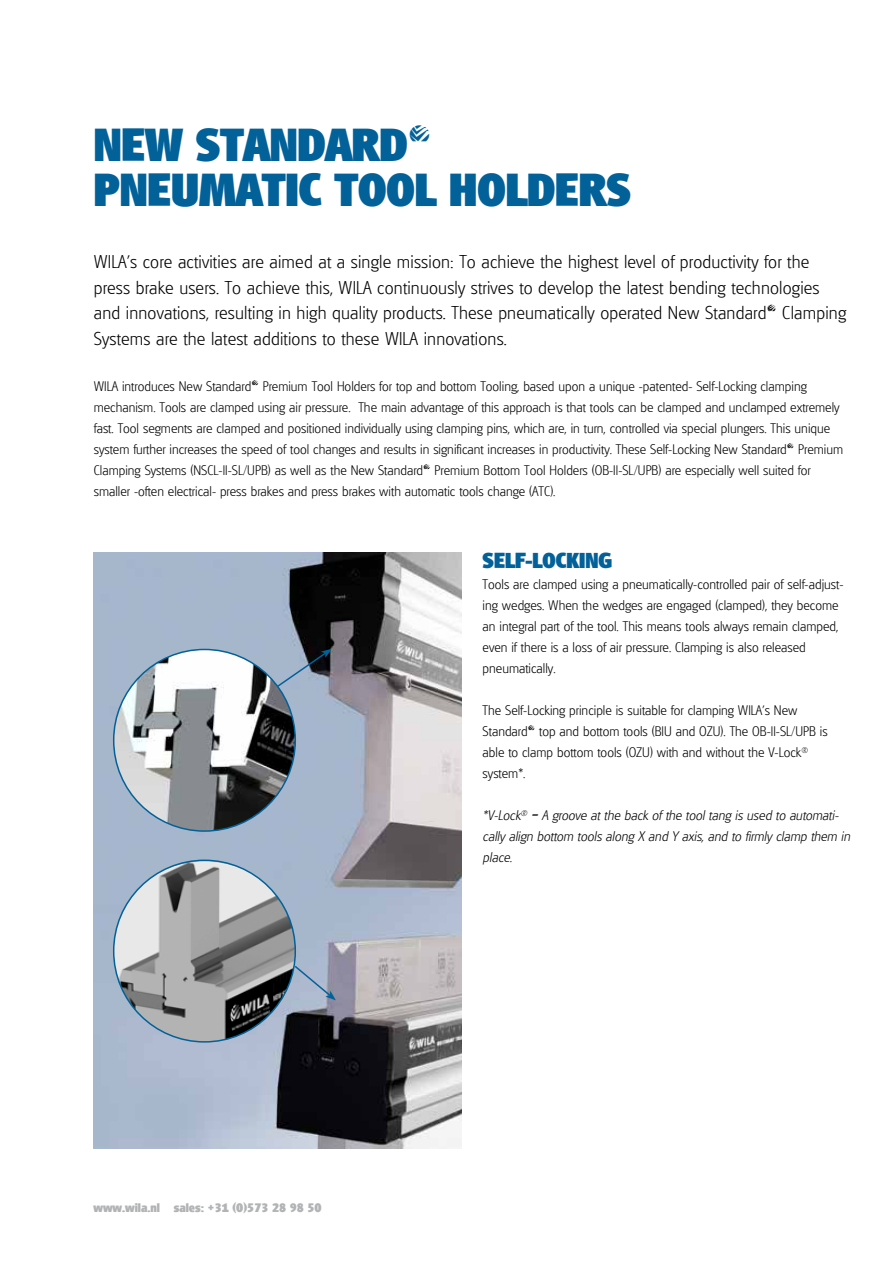
<style>
.page{position:relative;width:893px;height:1263px;background:#fff}
.page>*{position:absolute;margin:0;border:0;box-sizing:border-box;transform-origin:0 0}
.t1{font:800 45px/45px "Glasgow WILA";color:#026198}
.t2{font:800 21px "Glasgow WILA";color:#026198}
.t3{font:200 18px/25.5px "Glasgow WILA";letter-spacing:.01em;color:#000}
.t4{font:200 13.5px/21px "Glasgow WILA";color:#000}
.t5{font:italic 200 13.5px/21px "Glasgow WILA";color:#000}
.t6{font:800 12px "Glasgow WILA";color:#b1b3b4}
</style>
<div class="page">
<img style="left:94px;top:553px;width:368px;height:595px">
<img style="left:114px;top:649px;width:181px;height:182px;border-radius:91px">
<img style="left:114px;top:860px;width:181px;height:182px;border-radius:91px">
<svg style="left:276px;top:649px;width:56px;height:39px"></svg>
<svg style="left:293px;top:964px;width:43px;height:36px"></svg>
<h1 class="t1" style="left:94px;top:121px;width:539px">NEW STANDARDŽ<br>PNEUMATIC TOOL HOLDERS</h1>
<p class="t3" style="left:94px;top:249px;width:754px">WILA’s core activities are aimed at a single mission: To achieve the highest level of productivity for the press brake users. To achieve this, WILA continuously strives to develop the latest bending technologies and innovations, resulting in high quality products. These pneumatically operated New Standardž Clamping Systems are the latest additions to these WILA innovations.</p>
<p class="t4" style="left:94px;top:376px;width:751px">WILA introduces New Standardž Premium Tool Holders for top and bottom Tooling, based upon a unique -patented- Self-Locking clamping mechanism. Tools are clamped using air pressure. The main advantage of this approach is that tools can be clamped and unclamped extremely fast. Tool segments are clamped and positioned individually using clamping pins, which are, in turn, controlled via special plungers. This unique system further increases the speed of tool changes and results in significant increases in productivity. These Self-Locking New Standardž Premium Clamping Systems (NSCL-II-SL/UPB) as well as the New Standardž Premium Bottom Tool Holders (OB-II-SL/UPB) are especially well suited for smaller -often electrical- press brakes and press brakes with automatic tools change (ATC).</p>
<p class="t6" style="left:94px;top:1201px;width:230px">www.wila.nl sales: +31 (0)573 28 98 50</p>
<h2 class="t2" style="left:483px;top:548px;width:131px">SELF-LOCKING</h2>
<p class="t4" style="left:483px;top:574px;width:362px">Tools are clamped using a pneumatically-controlled pair of self-adjust&shy;ing wedges. When the wedges are engaged (clamped), they become an integral part of the tool. This means tools always remain clamped, even if there is a loss of air pressure. Clamping is also released pneumatically.</p>
<p class="t4" style="left:483px;top:700px;width:347px">The Self-Locking principle is suitable for clamping WILA’s New Standardž top and bottom tools (BIU and OZU). The OB-II-SL/UPB is able to clamp bottom tools (OZU) with and without the V-Lock<sup>® </sup>system*.</p>
<p class="t5" style="left:483px;top:805px;width:372px">*V-Lock<sup>®</sup> = A groove at the back of the tool tang is used to automati&shy;cally align bottom tools along X and Y axis, and to firmly clamp them in place.</p>
</div>
